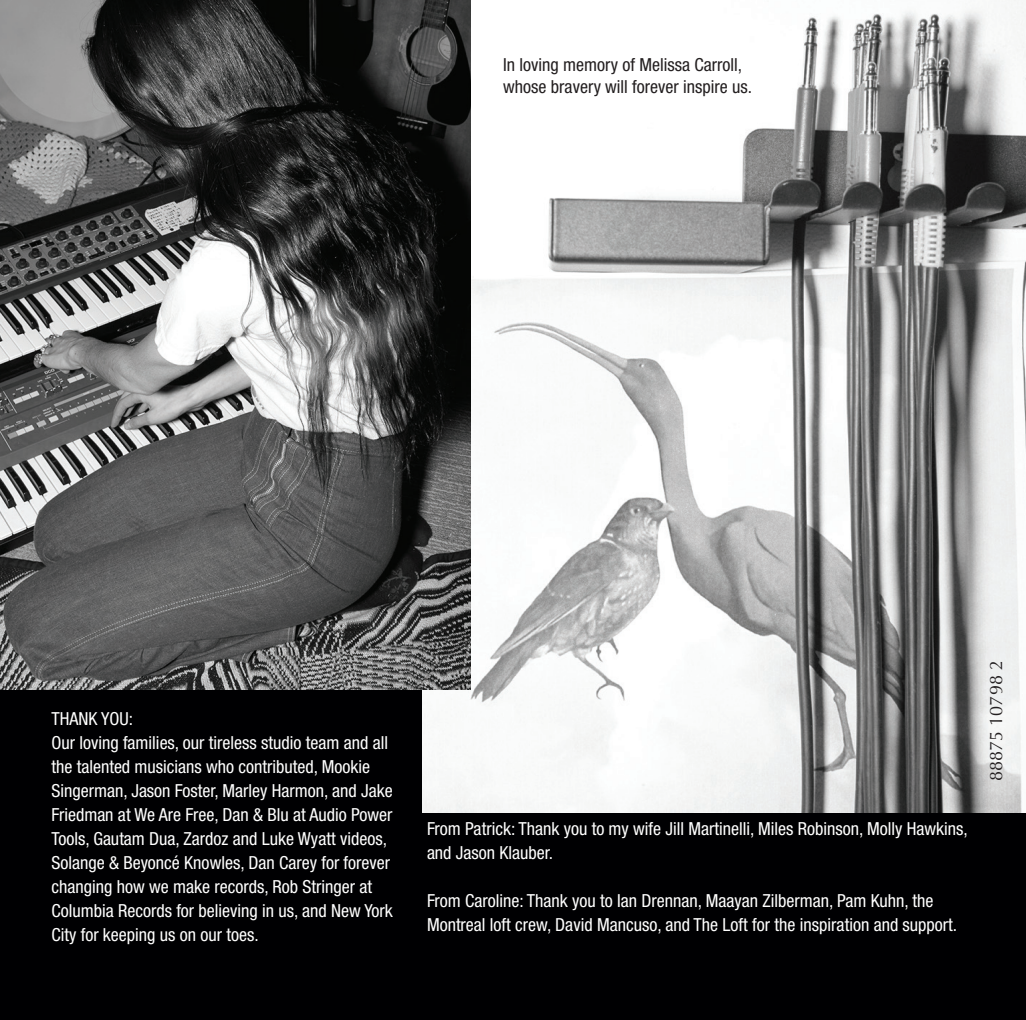
<style>
.page{position:relative;width:1026px;height:1020px;background:#fff}
.page>*{position:absolute;margin:0;border:0;box-sizing:border-box;transform-origin:0 0}
.t1{font:condensed 18px/24px "Helvetica Neue";color:#fff}
.t2{font:condensed 18px/21.6px "Helvetica Neue";color:#231f20}
.t3{font:18px "Optima";color:#231f20}
</style>
<div class="page">
<div style="left:0;top:0;width:1026px;height:1019px;background:#000002"></div>
<img style="left:423px;top:0;width:603px;height:812px">
<img style="left:0;top:0;width:471px;height:689px">
<p class="t2" style="left:503px;top:54px;width:250px">In loving memory of Melissa Carroll, whose bravery will forever inspire us.</p>
<p class="t1" style="left:51px;top:706px;width:343px">THANK YOU:<br>Our loving families, our tireless studio team and all the talented musicians who contributed, Mookie Singerman, Jason Foster, Marley Harmon, and Jake Friedman at We Are Free, Dan &amp; Blu at Audio Power Tools, Gautam Dua, Zardoz and Luke Wyatt videos, Solange &amp; Beyoncé Knowles, Dan Carey for forever changing how we make records, Rob Stringer at Columbia Records for believing in us, and New York City for keeping us on our toes.</p>
<p class="t1" style="left:427px;top:816px;width:542px">From Patrick: Thank you to my wife Jill Martinelli, Miles Robinson, Molly Hawkins, and Jason Klauber.</p>
<p class="t1" style="left:427px;top:888px;width:532px">From Caroline: Thank you to Ian Drennan, Maayan Zilberman, Pam Kuhn, the<br>Montreal loft crew, David Mancuso, and The Loft for the inspiration and support.</p>
<p class="t3" style="left:985px;top:780px;width:122px;rotate:-90deg">88875 10798 2</p>
</div>
